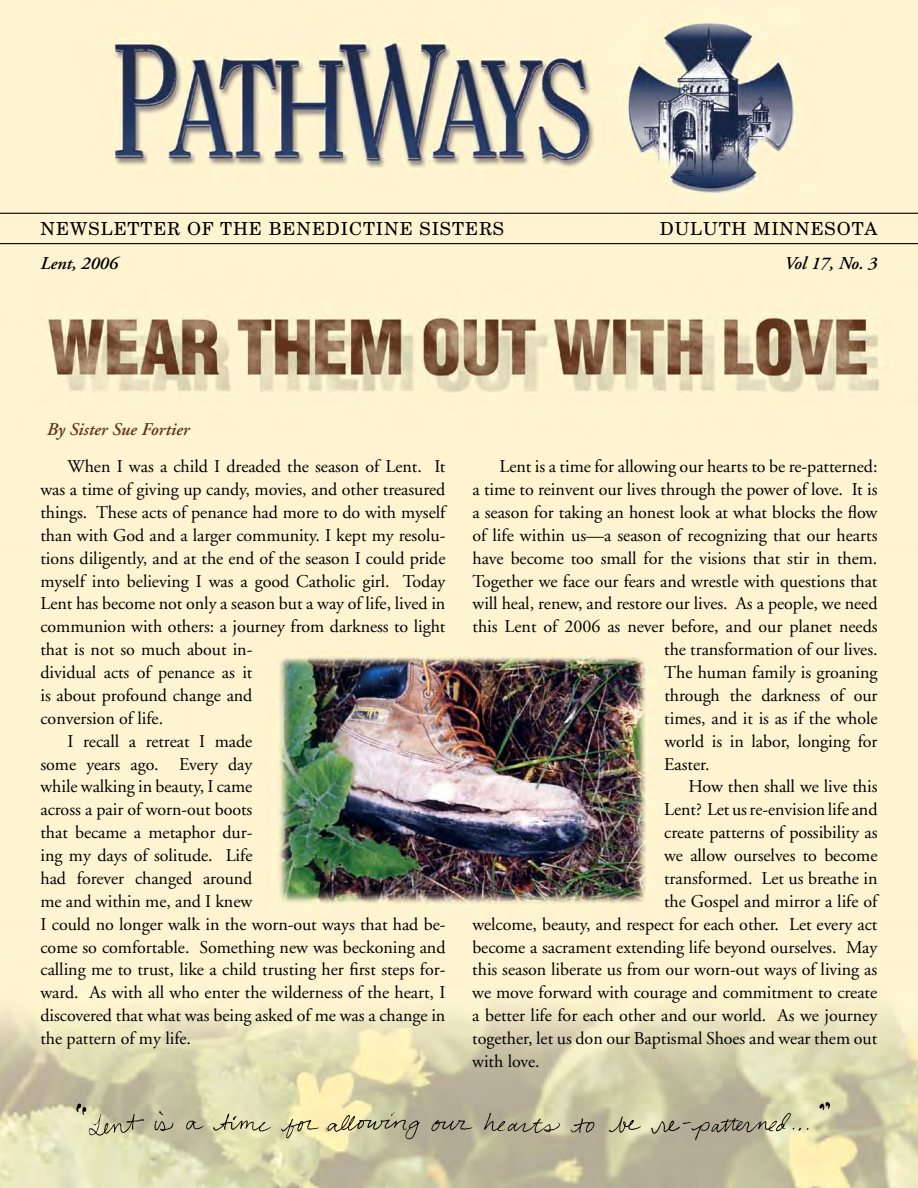
<style>
.page{position:relative;width:918px;height:1188px;background:#fff}
.page>*{position:absolute;margin:0;border:0;box-sizing:border-box;transform-origin:0 0}
.t1{font:18px "Adobe Garamond";letter-spacing:-.005em;color:#000}
.t2{font:18px "New Century Schlbk";letter-spacing:.05em;color:#000}
.t3{font:italic 600 18px "Adobe Garamond";color:#000}
.t4{font:italic 600 18px "Adobe Garamond";color:#60361d}
</style>
<div class="page">
<img style="left:0;top:0;width:918px;height:1188px">
<hr style="left:0;top:213px;width:918px;height:1px;background:#000">
<hr style="left:0;top:243px;width:918px;height:1px;background:#000">
<img style="left:70px;top:1085px;width:527px;height:56px">
<img style="left:565px;top:1096px;width:315px;height:52px">
<p class="t2" style="left:40px;top:218px;width:465px">NEWSLETTER OF THE BENEDICTINE SISTERS</p>
<p class="t2" style="left:660px;top:218px;width:219px">DULUTH MINNESOTA</p>
<p class="t3" style="left:40px;top:253px;width:79px">Lent, 2006</p>
<p class="t3" style="left:784px;top:253px;width:95px">Vol 17, No. 3</p>
<p class="t4" style="left:47px;top:420px;width:144px">By Sister Sue Fortier</p>
<p class="t1" style="left:67px;top:457px;width:379px">When I was a child I dreaded the season of Lent. It</p>
<p class="t1" style="left:40px;top:480px;width:406px">was a time of giving up candy, movies, and other treasured</p>
<p class="t1" style="left:40px;top:503px;width:407px">things. These acts of penance had more to do with myself</p>
<p class="t1" style="left:40px;top:525px;width:407px">than with God and a larger community. I kept my resolu-</p>
<p class="t1" style="left:40px;top:548px;width:407px">tions diligently, and at the end of the season I could pride</p>
<p class="t1" style="left:41px;top:571px;width:406px">myself into believing I was a good Catholic girl. Today</p>
<p class="t1" style="left:41px;top:594px;width:406px">Lent has become not only a season but a way of life, lived in</p>
<p class="t1" style="left:40px;top:617px;width:407px">communion with others: a journey from darkness to light</p>
<p class="t1" style="left:41px;top:640px;width:213px">that is not so much about in-</p>
<p class="t1" style="left:41px;top:663px;width:213px">dividual acts of penance as it</p>
<p class="t1" style="left:40px;top:686px;width:213px">is about profound change and</p>
<p class="t1" style="left:41px;top:708px;width:124px">conversion of life.</p>
<p class="t1" style="left:68px;top:731px;width:186px">I recall a retreat I made</p>
<p class="t1" style="left:40px;top:754px;width:213px">some years ago. Every day</p>
<p class="t1" style="left:40px;top:777px;width:213px">while walking in beauty, I came</p>
<p class="t1" style="left:40px;top:800px;width:213px">across a pair of worn-out boots</p>
<p class="t1" style="left:41px;top:823px;width:213px">that became a metaphor dur-</p>
<p class="t1" style="left:41px;top:846px;width:213px">ing my days of solitude. Life</p>
<p class="t1" style="left:41px;top:869px;width:213px">had forever changed around</p>
<p class="t1" style="left:41px;top:891px;width:213px">me and within me, and I knew</p>
<p class="t1" style="left:41px;top:914px;width:407px">I could no longer walk in the worn-out ways that had be-</p>
<p class="t1" style="left:41px;top:937px;width:407px">come so comfortable. Something new was beckoning and</p>
<p class="t1" style="left:41px;top:960px;width:406px">calling me to trust, like a child trusting her first steps for-</p>
<p class="t1" style="left:41px;top:983px;width:406px">ward. As with all who enter the wilderness of the heart, I</p>
<p class="t1" style="left:40px;top:1006px;width:406px">discovered that what was being asked of me was a change in</p>
<p class="t1" style="left:40px;top:1029px;width:152px">the pattern of my life.</p>
<p class="t1" style="left:500px;top:457px;width:380px">Lent is a time for allowing our hearts to be re-patterned:</p>
<p class="t1" style="left:473px;top:480px;width:406px">a time to reinvent our lives through the power of love. It is</p>
<p class="t1" style="left:472px;top:503px;width:407px">a season for taking an honest look at what blocks the flow</p>
<p class="t1" style="left:473px;top:525px;width:406px">of life within us—a season of recognizing that our hearts</p>
<p class="t1" style="left:473px;top:548px;width:406px">have become too small for the visions that stir in them.</p>
<p class="t1" style="left:472px;top:571px;width:407px">Together we face our fears and wrestle with questions that</p>
<p class="t1" style="left:473px;top:594px;width:407px">will heal, renew, and restore our lives. As a people, we need</p>
<p class="t1" style="left:473px;top:617px;width:407px">this Lent of 2006 as never before, and our planet needs</p>
<p class="t1" style="left:664px;top:640px;width:215px">the transformation of our lives.</p>
<p class="t1" style="left:664px;top:663px;width:215px">The human family is groaning</p>
<p class="t1" style="left:664px;top:686px;width:215px">through the darkness of our</p>
<p class="t1" style="left:664px;top:708px;width:215px">times, and it is as if the whole</p>
<p class="t1" style="left:664px;top:731px;width:215px">world is in labor, longing for</p>
<p class="t1" style="left:664px;top:754px;width:47px">Easter.</p>
<p class="t1" style="left:688px;top:777px;width:191px">How then shall we live this</p>
<p class="t1" style="left:664px;top:800px;width:215px">Lent? Let usre-envision life and</p>
<p class="t1" style="left:664px;top:823px;width:215px">create patterns of possibility as</p>
<p class="t1" style="left:664px;top:846px;width:215px">we allow ourselves to become</p>
<p class="t1" style="left:664px;top:869px;width:215px">transformed. Let us breathe in</p>
<p class="t1" style="left:664px;top:891px;width:215px">the Gospel and mirror a life of</p>
<p class="t1" style="left:472px;top:914px;width:406px">welcome, beauty, and respect for each other. Let every act</p>
<p class="t1" style="left:472px;top:937px;width:406px">become a sacrament extending life beyond ourselves. May</p>
<p class="t1" style="left:472px;top:960px;width:406px">this season liberate us from our worn-out ways of living as</p>
<p class="t1" style="left:472px;top:983px;width:406px">we move forward with courage and commitment to create</p>
<p class="t1" style="left:472px;top:1006px;width:407px">a better life for each other and our world. As we journey</p>
<p class="t1" style="left:472px;top:1029px;width:406px">together, let us don our Baptismal Shoes and wear them out</p>
<p class="t1" style="left:472px;top:1052px;width:69px">with love.</p>
</div>
